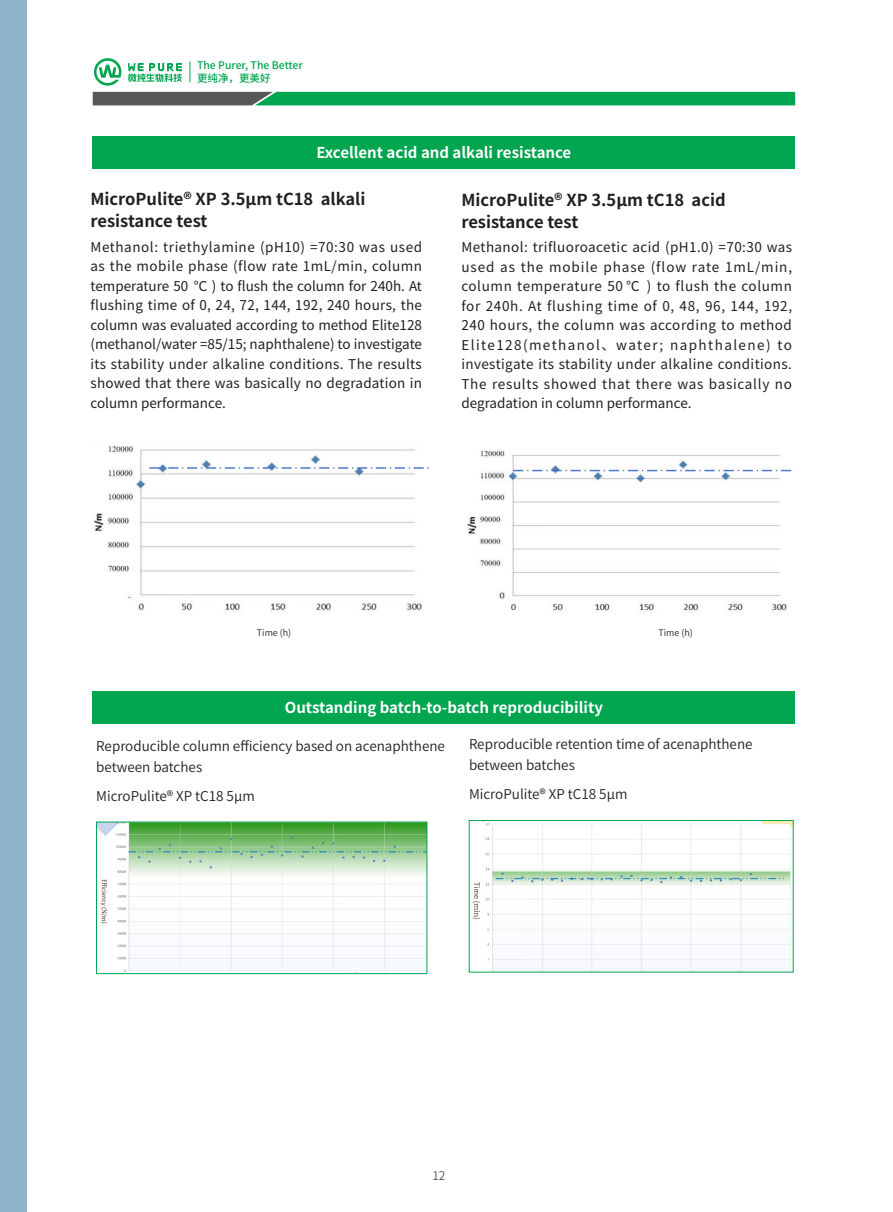
<style>
.page{position:relative;width:893px;height:1212px;background:#fff}
.page>*{position:absolute;margin:0;border:0;box-sizing:border-box;transform-origin:0 0}
.简介标题{font:700 16.5px/22.5px "Source Han Sans CN";color:#231f20}
.底纹标题{font:700 15px "Source Han Sans CN";color:#fff}
.思源9内文{font:13.5px/19.5px "Source Han Sans CN";color:#231f20;text-align:justify}
.内文思源9{font:13.5px/21px "Source Han Sans CN";color:#231f20}
.t1{font:12px "Source Han Sans CN";color:#57585a}
.t2{font:500 10.5px/12.6px "Source Han Sans CN";color:#00a54f}
.表格内字7思源{font:9px "Source Han Sans CN";color:#231f20}
</style>
<div class="page">
<svg style="left:94px;top:58px;width:28px;height:28px"></svg>
<svg style="left:128px;top:63px;width:54px;height:19px"></svg>
<svg style="left:93px;top:92px;width:702px;height:13px"></svg>
<svg style="left:190px;top:61px;width:1px;height:21px"></svg>
<div style="left:0;top:0;width:27px;height:1212px;background:#8eb4c9"></div>
<img style="left:94px;top:446px;width:334px;height:165px">
<img style="left:467px;top:450px;width:325px;height:162px">
<div style="left:93px;top:136px;width:702px;height:32px;background:#00a54f"></div>
<img style="left:98px;top:824px;width:327px;height:148px">
<div style="left:96px;top:822px;width:331px;height:152px;border:1px solid #00a54f"></div>
<img style="left:472px;top:822px;width:319px;height:148px">
<div style="left:469px;top:820px;width:324px;height:152px;border:1px solid #00a54f"></div>
<div style="left:93px;top:691px;width:702px;height:32px;background:#00a54f"></div>
<p class="t2" style="left:197px;top:59px;width:107px">The Purer, The Better更纯净，更美好</p>
<p class="底纹标题" style="left:316px;top:144px;width:256px">Excellent acid and alkali resistance</p>
<p class="简介标题" style="left:91px;top:188px;width:276px">MicroPulite® XP 3.5μm tC18 alkali resistance test</p>
<p class="思源9内文" style="left:91px;top:237px;width:333px">Methanol: triethylamine (pH10) =70:30 was used as the mobile phase (flow rate 1mL/min, column temperature 50 ℃ ) to flush the column for 240h. At flushing time of 0, 24, 72, 144, 192, 240 hours, the column was evaluated according to method Elite128 (methanol/water =85/15; naphthalene) to investigate its stability under alkaline conditions. The results showed that there was basically no degradation in column performance.</p>
<p class="简介标题" style="left:461px;top:189px;width:266px">MicroPulite® XP 3.5μm tC18 acid resistance test</p>
<p class="思源9内文" style="left:461px;top:238px;width:332px">Methanol: trifluoroacetic acid (pH1.0) =70:30 was used as the mobile phase (flow rate 1mL/min, column temperature 50 ℃ ) to flush the column for 240h. At flushing time of 0, 48, 96, 144, 192, 240 hours, the column was according to method Elite128(methanol、water; naphthalene) to investigate its stability under alkaline conditions.<br>The results showed that there was basically no degradation in column performance.</p>
<p class="表格内字7思源" style="left:257px;top:628px;width:36px">Time (h)</p>
<p class="表格内字7思源" style="left:658px;top:628px;width:36px">Time (h)</p>
<p class="底纹标题" style="left:285px;top:699px;width:320px">Outstanding batch-to-batch reproducibility</p>
<p class="内文思源9" style="left:96px;top:735px;width:350px">Reproducible column efficiency based on acenaphthene between batches</p>
<p class="内文思源9" style="left:96px;top:786px;width:160px">MicroPulite® XP tC18 5µm</p>
<p class="内文思源9" style="left:469px;top:734px;width:285px">Reproducible retention time of acenaphthene between batches</p>
<p class="内文思源9" style="left:469px;top:784px;width:160px">MicroPulite® XP tC18 5µm</p>
<p class="t1" style="left:432px;top:1168px;width:15px">12</p>
</div>
